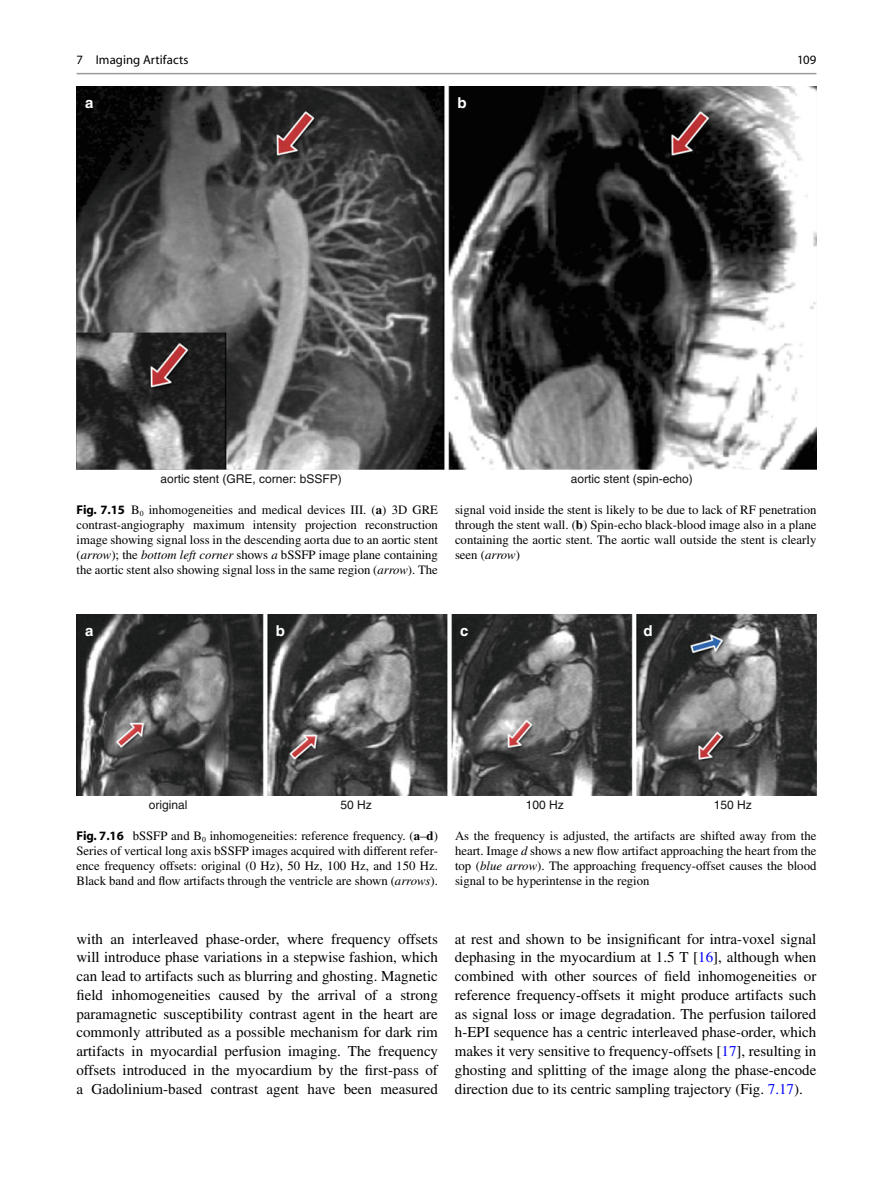
<style>
.page{position:relative;width:893px;height:1187px;background:#fff}
.page>*{position:absolute;margin:0;border:0;box-sizing:border-box;transform-origin:0 0}
.t1{font:15px/18.8px "Csdcgj Fjlhfb Times";color:#000;text-align:justify}
.t2{font:700 15px "Wtxsjr Pmgpgh Helvetica";color:#fff}
.t3{font:12.75px/15px "Csdcgj Fjlhfb Times";color:#000;text-align:justify}
.t4{font:12.75px "Mcdvtk Qywsjx Myriad";letter-spacing:.005em;color:#000}
.t5{font:12px "Nxkjfj Fsfbpr Helvetica";color:#131413}
.s1{font-family:"Gvhpqn Sbvpxk Myriad";font-weight:700}
.s2{font-family:"Dglxcq Pxqmjw Times";font-weight:700}
.s3{font-family:"Cffhjf Kyqbhw Times";font-style:italic}
.s4{color:#0000fa}
</style>
<div class="page">
<img style="left:77px;top:87px;width:739px;height:382px">
<img style="left:77px;top:614px;width:739px;height:181px">
<hr style="left:77px;top:73px;width:739px;height:1px;background:#9c9c9c">
<p class="t4" style="left:77px;top:55px;width:114px">7 Imaging Artifacts</p>
<p class="t2" style="left:85px;top:97px;width:10px">a</p>
<p class="t2" style="left:457px;top:97px;width:11px">b</p>
<p class="t4" style="left:797px;top:55px;width:21px">109</p>
<p class="t5" style="left:160px;top:474px;width:183px">aortic stent (GRE, corner: bSSFP)</p>
<p class="t5" style="left:571px;top:474px;width:124px">aortic stent (spin-echo)</p>
<p class="t3" style="left:77px;top:503px;width:363px"><span class="s1">Fig. 7.15</span> B<sub>0</sub> inhomogeneities and medical devices III. ( <span class="s2">a</span> ) 3D GRE contrast-angiography maximum intensity projection reconstruction image showing signal loss in the descending aorta due to an aortic stent ( <span class="s3">arrow</span> ); the <span class="s3">bottom left corner</span> shows <span class="s3">a</span> bSSFP image plane containing the aortic stent also showing signal loss in the same region ( <span class="s3">arrow</span> ). The</p>
<p class="t3" style="left:455px;top:503px;width:363px">signal void inside the stent is likely to be due to lack of RF penetration through the stent wall. ( <span class="s2">b</span> ) Spin-echo black-blood image also in a plane containing the aortic stent. The aortic wall outside the stent is clearly seen ( <span class="s3">arrow</span> )</p>
<p class="t2" style="left:85px;top:624px;width:10px">a</p>
<p class="t2" style="left:276px;top:624px;width:11px">b</p>
<p class="t2" style="left:460px;top:624px;width:10px">c</p>
<p class="t2" style="left:643px;top:624px;width:11px">d</p>
<p class="t5" style="left:149px;top:800px;width:40px">original</p>
<p class="t5" style="left:340px;top:800px;width:33px">50 Hz</p>
<p class="t5" style="left:526px;top:800px;width:40px">100 Hz</p>
<p class="t5" style="left:714px;top:800px;width:40px">150 Hz</p>
<p class="t3" style="left:77px;top:829px;width:363px"><span class="s1">Fig. 7.16</span> bSSFP and B<sub>0</sub> inhomogeneities: reference frequency. ( <span class="s2">a</span> – <span class="s2">d</span> )<br>Series of vertical long axis bSSFP images acquired with different refer&shy;ence frequency offsets: original (0 Hz), 50 Hz, 100 Hz, and 150 Hz.<br>Black band and flow artifacts through the ventricle are shown ( <span class="s3">arrows</span> ).</p>
<p class="t3" style="left:455px;top:829px;width:363px">As the frequency is adjusted, the artifacts are shifted away from the heart. Image <span class="s3">d</span> shows a new flow artifact approaching the heart from the top ( <span class="s3">blue arrow</span> ). The approaching frequency-offset causes the blood signal to be hyperintense in the region</p>
<p class="t1" style="left:76px;top:930px;width:363px">with an interleaved phase-order, where frequency offsets will introduce phase variations in a stepwise fashion, which can lead to artifacts such as blurring and ghosting. Magnetic field inhomogeneities caused by the arrival of a strong paramagnetic susceptibility contrast agent in the heart are commonly attributed as a possible mechanism for dark rim artifacts in myocardial perfusion imaging. The frequency offsets introduced in the myocardium by the first-pass of a Gadolinium- based contrast agent have been measured</p>
<p class="t1" style="left:455px;top:930px;width:363px">at rest and shown to be insignificant for intra-voxel signal dephasing in the myocardium at 1.5 T [ <span class="s4">16</span> ], although when combined with other sources of field inhomogeneities or reference frequency- offsets it might produce artifacts such as signal loss or image degradation. The perfusion tailored h-EPI sequence has a centric interleaved phase-order, which makes it very sensitive to frequency-offsets [ <span class="s4">17</span> ], resulting in ghosting and splitting of the image along the phase-encode direction due to its centric sampling trajectory (Fig. <span class="s4">7.17</span> ).</p>
</div>
